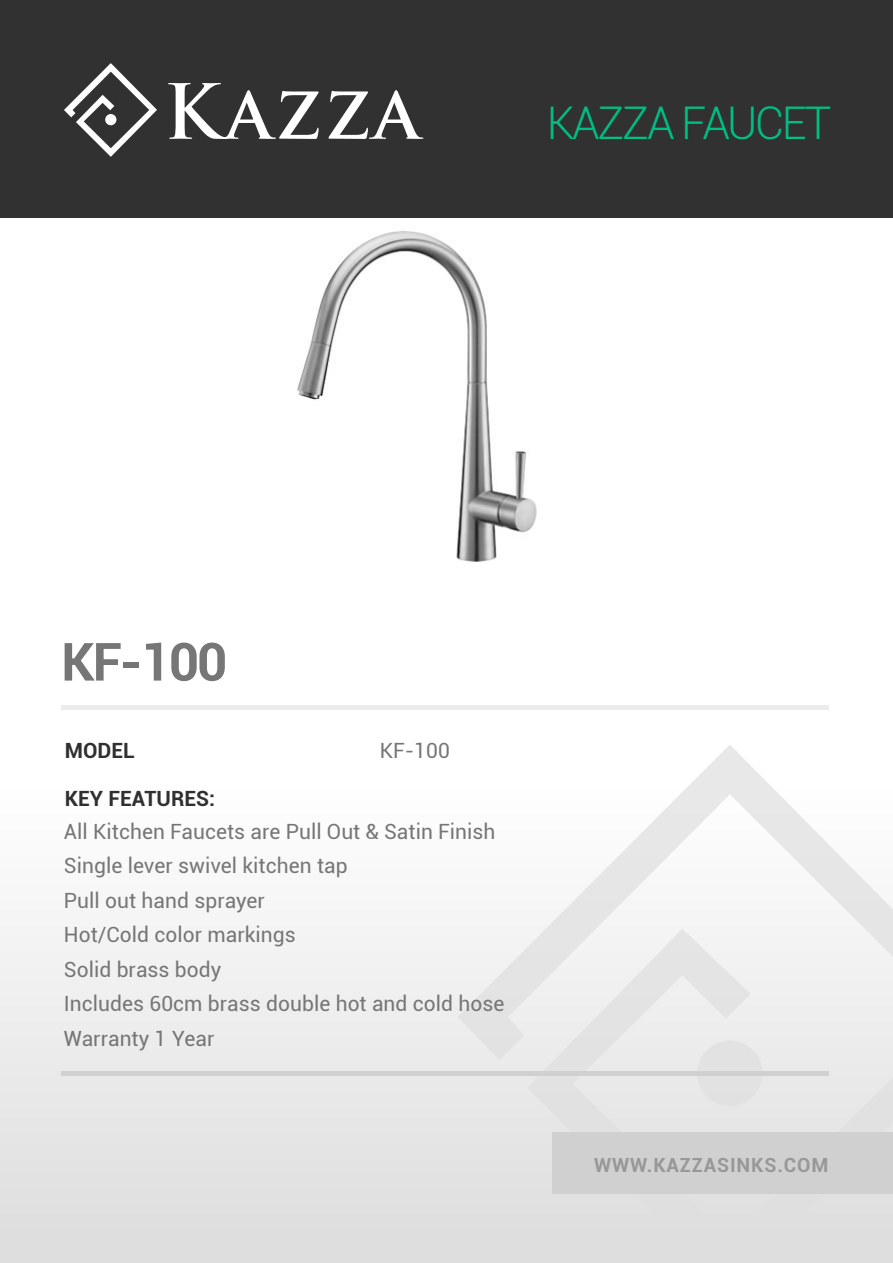
<style>
.page{position:relative;width:893px;height:1263px;background:#fff}
.page>*{position:absolute;margin:0;border:0;box-sizing:border-box;transform-origin:0 0}
.t1{font:700 52.65px "Roboto";color:#767676}
.t2{font:300 45px "Roboto";letter-spacing:-.05em;color:#00bf84}
.t3{font:21px/34.5px "Roboto";color:#767676}
.t4{font:700 21px "Roboto";color:#303030}
.t5{font:700 19.5px "Roboto";letter-spacing:.045em;color:#989898}
</style>
<div class="page">
<svg style="left:0;top:705px;width:829px;height:558px"></svg>
<svg style="left:457px;top:744px;width:436px;height:519px;fill:#ececec"></svg>
<div style="left:552px;top:1132px;width:341px;height:61px;background:#d0d0d0"></div>
<img style="left:0;top:217px;width:893px;height:345px">
<div style="left:0;top:0;width:893px;height:217px;background:#313131"></div>
<svg style="left:64px;top:63px;width:93px;height:94px"></svg>
<svg style="left:168px;top:83px;width:151px;height:56px"></svg>
<svg style="left:329px;top:90px;width:94px;height:49px"></svg>
<div style="left:61px;top:705px;width:767px;height:5px;background:#ececec"></div>
<hr style="left:61px;top:1071px;width:767px;height:4px;background:#d0d0d0">
<h2 class="t2" style="left:547px;top:92px;width:286px">KAZZA FAUCET</h2>
<h1 class="t1" style="left:61px;top:625px;width:168px">KF-100</h1>
<p class="t4" style="left:65px;top:736px;width:72px">MODEL</p>
<p class="t4" style="left:65px;top:784px;width:152px">KEY FEATURES:</p>
<p class="t3" style="left:380px;top:733px;width:72px">KF-100</p>
<p class="t3" style="left:64px;top:813px;width:442px">All Kitchen Faucets are Pull Out &amp; Satin Finish<br>Single lever swivel kitchen tap<br>Pull out hand sprayer<br>Hot/Cold color markings<br>Solid brass body<br>Includes 60cm brass double hot and cold hose<br>Warranty 1 Year</p>
<p class="t5" style="left:594px;top:1151px;width:236px">WWW.KAZZASINKS.COM</p>
</div>
